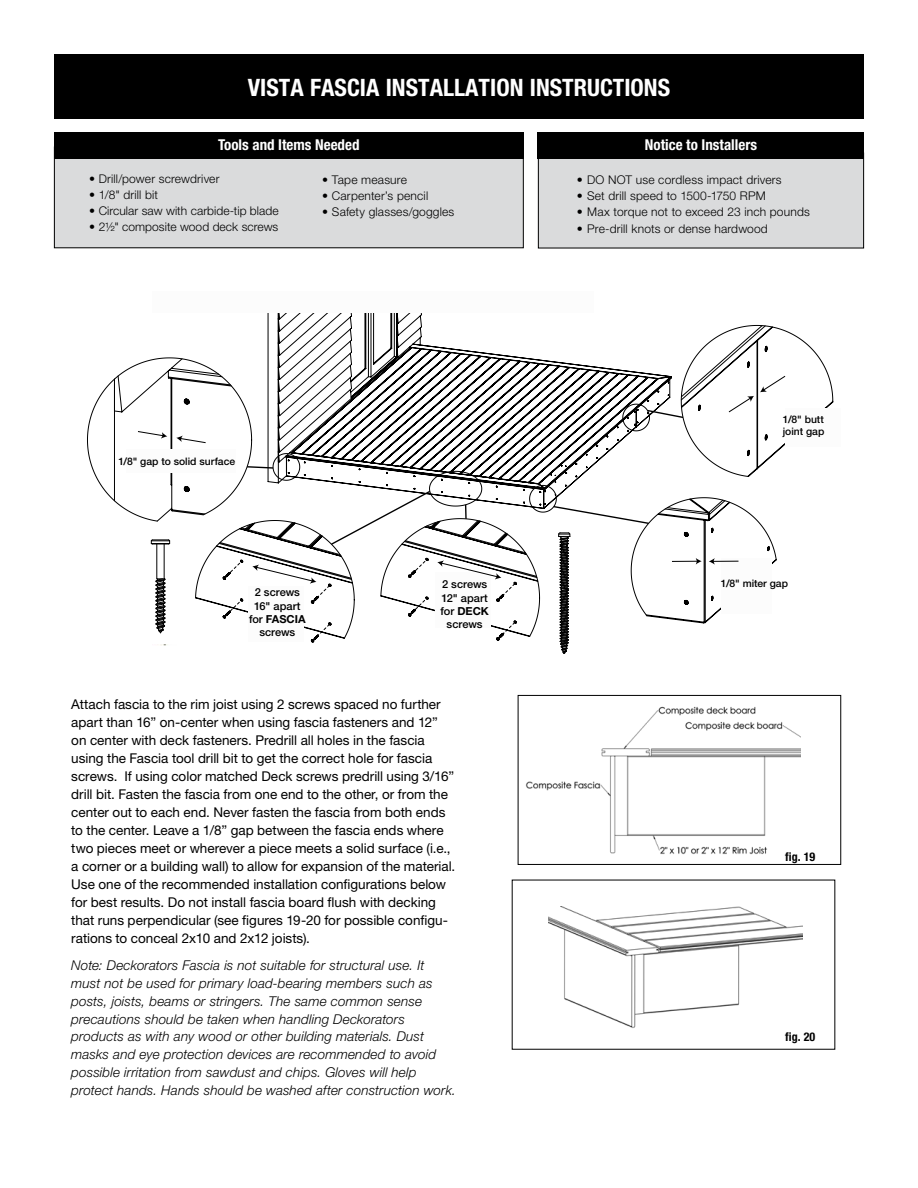
<style>
.page{position:relative;width:918px;height:1188px;background:#fff}
.page>*{position:absolute;margin:0;border:0;box-sizing:border-box;transform-origin:0 0}
.t1{font:700 condensed 24px "Helvetica Neue LT Std";color:#fff}
.t2{font:700 condensed 15px "Helvetica Neue LT Std";color:#fff}
.t3{font:13.5px/18px "Helvetica Neue LT Std";color:#000}
.t4{font:italic 300 13.5px/18px "Helvetica Neue LT Std";letter-spacing:.01em;color:#000}
.t5{font:300 12px "Helvetica Neue LT Std";letter-spacing:.015em;color:#000}
.t6{font:700 condensed 12px "Helvetica Neue LT Std";color:#000}
.t7{font:500 11.1px/13.2px "Helvetica Neue LT Std";color:#000;text-align:center}
.t8{font:500 10.35px/12.5px "Helvetica Neue LT Std";color:#000}
.s1{font-weight:700}
</style>
<div class="page">
<svg style="left:267px;top:313px;width:155px;height:12px"></svg>
<div style="left:54px;top:54px;width:810px;height:65px;background:#000"></div>
<div style="left:54px;top:147px;width:469px;height:101px;background:#dadbdc"></div>
<div style="left:54px;top:132px;width:470px;height:27px;background:#000"></div>
<div style="left:518px;top:695px;width:323px;height:170px;border:1px solid #000"></div>
<div style="left:538px;top:153px;width:326px;height:95px;background:#dadbdc"></div>
<div style="left:538px;top:153px;width:326px;height:95px;border:1px solid #000"></div>
<div style="left:538px;top:132px;width:326px;height:27px;background:#000"></div>
<img style="left:549px;top:906px;width:253px;height:122px">
<img style="left:524px;top:706px;width:276px;height:159px">
<svg style="left:87px;top:325px;width:746px;height:329px"></svg>
<h1 class="t1" style="left:248px;top:73px;width:424px">VISTA FASCIA INSTALLATION INSTRUCTIONS</h1>
<p class="t2" style="left:218px;top:135px;width:143px">Tools and Items Needed</p>
<p class="t5" style="left:89px;top:171px;width:132px">• Drill/power screwdriver</p>
<p class="t5" style="left:89px;top:187px;width:71px">• 1/8" drill bit</p>
<p class="t5" style="left:89px;top:204px;width:191px">• Circular saw with carbide-tip blade</p>
<p class="t5" style="left:89px;top:220px;width:191px">• 2½" composite wood deck screws</p>
<p class="t5" style="left:322px;top:172px;width:86px">• Tape measure</p>
<p class="t5" style="left:322px;top:188px;width:107px">• Carpenter’s pencil</p>
<p class="t5" style="left:322px;top:205px;width:134px">• Safety glasses/goggles</p>
<p class="t8" style="left:118px;top:455px;width:118px">1/8" gap to solid surface</p>
<p class="t7" style="left:249px;top:586px;width:58px">2 screws<br>16" apart for <span class="s1">FASCIA </span>screws</p>
<p class="t7" style="left:441px;top:578px;width:50px">2 screws<br>12" apart for <span class="s1">DECK </span>screws</p>
<p class="t3" style="left:71px;top:695px;width:386px">Attach fascia to the rim joist using 2 screws spaced no further apart than 16” on-center when using fascia fasteners and 12” on center with deck fasteners. Predrill all holes in the fascia using the Fascia tool drill bit to get the correct hole for fascia screws. If using color matched Deck screws predrill using 3/16” drill bit. Fasten the fascia from one end to the other, or from the center out to each end. Never fasten the fascia from both ends to the center. Leave a 1/8” gap between the fascia ends where two pieces meet or wherever a piece meets a solid surface (i.e., a corner or a building wall) to allow for expansion of the material.<br>Use one of the recommended installation configurations below for best results. Do not install fascia board flush with decking that runs perpendicular (see figures 19-20 for possible configu&shy;rations to conceal 2x10 and 2x12 joists).</p>
<p class="t4" style="left:71px;top:956px;width:386px">Note: Deckorators Fascia is not suitable for structural use. It must not be used for primary load-bearing members such as posts, joists, beams or stringers. The same common sense precautions should be taken when handling Deckorators products as with any wood or other building materials. Dust masks and eye protection devices are recommended to avoid possible irritation from sawdust and chips. Gloves will help protect hands. Hands should be washed after construction work.</p>
<p class="t2" style="left:645px;top:136px;width:114px">Notice to Installers</p>
<p class="t5" style="left:577px;top:172px;width:206px">• DO NOT use cordless impact drivers</p>
<p class="t5" style="left:577px;top:189px;width:190px">• Set drill speed to 1500-1750 RPM</p>
<p class="t5" style="left:577px;top:205px;width:235px">• Max torque not to exceed 23 inch pounds</p>
<p class="t5" style="left:577px;top:221px;width:193px">• Pre-drill knots or dense hardwood</p>
<p class="t8" style="left:783px;top:413px;width:43px">1/8" butt joint gap</p>
<p class="t8" style="left:721px;top:577px;width:69px">1/8" miter gap</p>
<p class="t6" style="left:785px;top:850px;width:32px">fig. 19</p>
<p class="t6" style="left:785px;top:1030px;width:31px">fig. 20</p>
</div>
